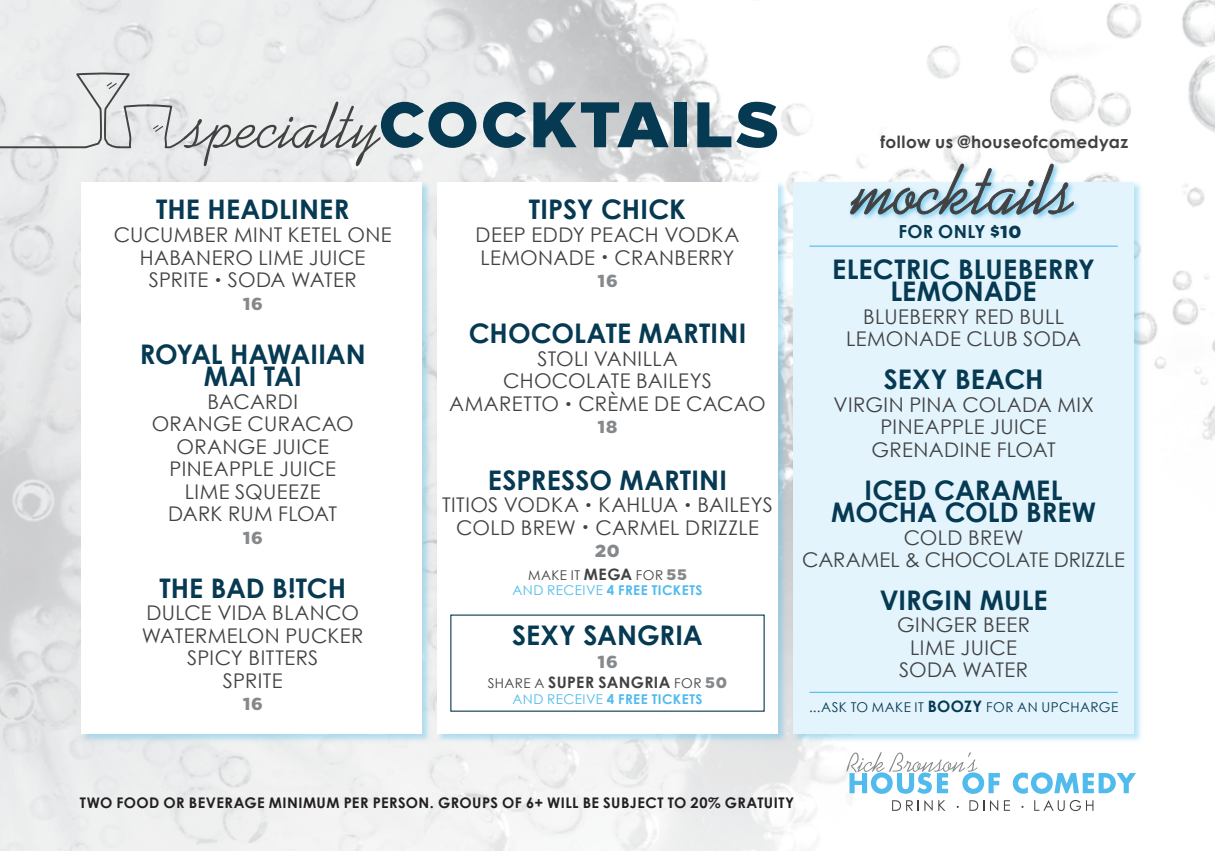
<style>
.page{position:relative;width:1215px;height:851px;background:#fff}
.page>*{position:absolute;margin:0;border:0;box-sizing:border-box;transform-origin:0 0}
.t1{font:68.17px "Kaufmann";color:#424243}
.t2{font:63.45px "Kaufmann";color:#424243}
.t3{font:700 27px/22.5px "Century Gothic";color:#063952;text-align:center}
.t4{font:20.25px/22.5px "Century Gothic";letter-spacing:.015em;color:#424243;text-align:center}
.t5{font:800 18px "Loew";letter-spacing:.05em;color:#86898b}
.t6{font:700 18px "Century Gothic";letter-spacing:.02em;color:#063952}
.t7{font:700 16.88px "Century Gothic";letter-spacing:.02em;color:#424243}
.t8{font:700 15.75px "Century Gothic";letter-spacing:.02em;color:#424243}
.t9{font:700 14.62px "Century Gothic";letter-spacing:.03em;color:#231f20}
.t10{font:700 13.5px/15.8px "Century Gothic";letter-spacing:.035em;color:#50bbec;text-align:center}
.t11{font:13.5px "Century Gothic";letter-spacing:.03em;color:#063952}
.s1{font-family:"Loew";font-weight:800;font-size:64.12px;color:#063952}
.s2{font-size:13.5px}
.s3{font-weight:400;color:#424243}
.s4{font-size:15.75px;color:#424243}
.s5{font-family:"Loew";font-weight:800;font-size:15.75px;color:#86898b}
.s6{font-weight:400}
.s7{font-weight:400;font-size:13.5px}
.s8{font-family:"Loew";font-weight:800;color:#86898b}
.s9{font-family:"Loew";font-weight:800;font-size:13.5px}
.s10{font-family:"Loew";font-weight:800}
.s11{font-weight:700;font-size:15.75px}
</style>
<div class="page">
<img style="left:0;top:0;width:1215px;height:850px">
<img style="left:4px;top:105px;width:356px;height:714px">
<img style="left:360px;top:105px;width:357px;height:714px">
<img style="left:717px;top:105px;width:498px;height:714px">
<div style="left:81px;top:181px;width:341px;height:552px;background:#fff"></div>
<div style="left:437px;top:181px;width:341px;height:552px;background:#fff"></div>
<div style="left:793px;top:182px;width:341px;height:551px;background:#e3f4fd"></div>
<hr style="left:0;top:146px;width:86px;height:2px;background:#424243">
<svg style="left:75px;top:72px;width:120px;height:91px;background:#dcddde"></svg>
<svg style="left:1013px;top:772px;width:123px;height:21px"></svg>
<svg style="left:847px;top:752px;width:153px;height:41px"></svg>
<svg style="left:892px;top:800px;width:53px;height:10px"></svg>
<svg style="left:969px;top:800px;width:15px;height:10px"></svg>
<svg style="left:990px;top:800px;width:8px;height:10px"></svg>
<svg style="left:1004px;top:800px;width:6px;height:10px"></svg>
<svg style="left:1034px;top:800px;width:59px;height:11px"></svg>
<img style="left:772px;top:77px;width:388px;height:241px">
<svg style="left:850px;top:163px;width:224px;height:52px"></svg>
<hr style="left:810px;top:691px;width:308px;height:2px;background:#50bbec">
<hr style="left:810px;top:245px;width:308px;height:2px;background:#50bbec">
<h2 class="t2" style="left:188px;top:101px;width:593px">specialty<span class="s1">COCKTAILS</span></h2>
<h3 class="t3" style="left:156px;top:201px;width:195px">THE HEADLINER</h3>
<p class="t4" style="left:114px;top:224px;width:279px">CUCUMBER MINT KETEL ONE<br>HABANERO LIME JUICE<br>SPRITE <span class="s2">ï</span> SODA WATER</p>
<p class="t5" style="left:243px;top:295px;width:21px">16</p>
<h3 class="t3" style="left:140px;top:345px;width:228px">ROYAL HAWAIIAN<br>MAI TAI</h3>
<p class="t4" style="left:152px;top:390px;width:204px">BACARDI<br>ORANGE CURACAO<br>ORANGE JUICE<br>PINEAPPLE JUICE<br>LIME SQUEEZE<br>DARK RUM FLOAT</p>
<p class="t5" style="left:243px;top:529px;width:21px">16</p>
<h3 class="t3" style="left:159px;top:579px;width:188px">THE BAD B!TCH</h3>
<p class="t4" style="left:142px;top:602px;width:223px">DULCE VIDA BLANCO<br>WATERMELON PUCKER<br>SPICY BITTERS<br>SPRITE</p>
<p class="t5" style="left:243px;top:695px;width:21px">16</p>
<h3 class="t3" style="left:529px;top:201px;width:159px">TIPSY CHICK</h3>
<p class="t4" style="left:475px;top:224px;width:266px;text-align:left">DEEP EDDY PEACH VODKA<br>LEMONADE <span class="s2">ï</span> CRANBERRY</p>
<p class="t5" style="left:598px;top:272px;width:21px">16</p>
<h3 class="t3" style="left:469px;top:324px;width:279px">CHOCOLATE MARTINI</h3>
<p class="t4" style="left:449px;top:347px;width:318px">STOLI VANILLA<br>CHOCOLATE BAILEYS<br>AMARETTO <span class="s2">ï</span> CRÈME DE CACAO</p>
<p class="t5" style="left:597px;top:418px;width:22px">18</p>
<h3 class="t3" style="left:488px;top:471px;width:241px">ESPRESSO MARTINI</h3>
<p class="t4" style="left:442px;top:494px;width:332px">TITIOS VODKA <span class="s2">ï</span> KAHLUA <span class="s2">ï</span> BAILEYS<br>COLD BREW <span class="s2">ï</span> CARMEL DRIZZLE</p>
<p class="t5" style="left:595px;top:542px;width:26px">20</p>
<p class="t10" style="left:512px;top:568px;width:192px"><span class="s3">MAKE IT</span> <span class="s4">MEGA</span> <span class="s3">FOR</span> <span class="s5">55<br></span><span class="s6">AND RECEIVE</span> 4 FREE TICKETS</p>
<h3 class="t3" style="left:512px;top:626px;width:192px">SEXY SANGRIA</h3>
<p class="t5" style="left:598px;top:652px;width:21px">16</p>
<p class="t8" style="left:488px;top:676px;width:241px"><span class="s7">SHARE A</span> SUPER SANGRIA <span class="s7">FOR</span> <span class="s8">50</span></p>
<p class="t10" style="left:512px;top:691px;width:192px"><span class="s6">AND RECEIVE</span> 4 FREE TICKETS</p>
<p class="t7" style="left:881px;top:135px;width:249px">follow us @houseofcomedyaz</p>
<h1 class="t1" style="left:855px;top:164px;width:222px">mocktails</h1>
<p class="t6" style="left:898px;top:224px;width:125px">FOR ONLY <span class="s9">$</span><span class="s10">10</span></p>
<h3 class="t3" style="left:832px;top:260px;width:264px">ELECTRIC BLUEBERRY<br>LEMONADE</h3>
<p class="t4" style="left:846px;top:306px;width:236px">BLUEBERRY RED BULL<br>LEMONADE CLUB SODA</p>
<h3 class="t3" style="left:884px;top:370px;width:161px">SEXY BEACH</h3>
<p class="t4" style="left:834px;top:393px;width:262px">VIRGIN PINA COLADA MIX<br>PINEAPPLE JUICE<br>GRENADINE FLOAT</p>
<h3 class="t3" style="left:831px;top:480px;width:267px">ICED CARAMEL<br>MOCHA COLD BREW</h3>
<p class="t4" style="left:802px;top:526px;width:324px">COLD BREW<br>CARAMEL &amp; CHOCOLATE DRIZZLE</p>
<h3 class="t3" style="left:880px;top:591px;width:169px">VIRGIN MULE</h3>
<p class="t4" style="left:897px;top:614px;width:135px">GINGER BEER<br>LIME JUICE<br>SODA WATER</p>
<p class="t11" style="left:809px;top:699px;width:311px">...ASK TO MAKE IT <span class="s11">BOOZY</span> FOR AN UPCHARGE</p>
<p class="t9" style="left:80px;top:797px;width:716px">TWO FOOD OR BEVERAGE MINIMUM PER PERSON. GROUPS OF 6+ WILL BE SUBJECT TO 20% GRATUITY</p>
</div>
